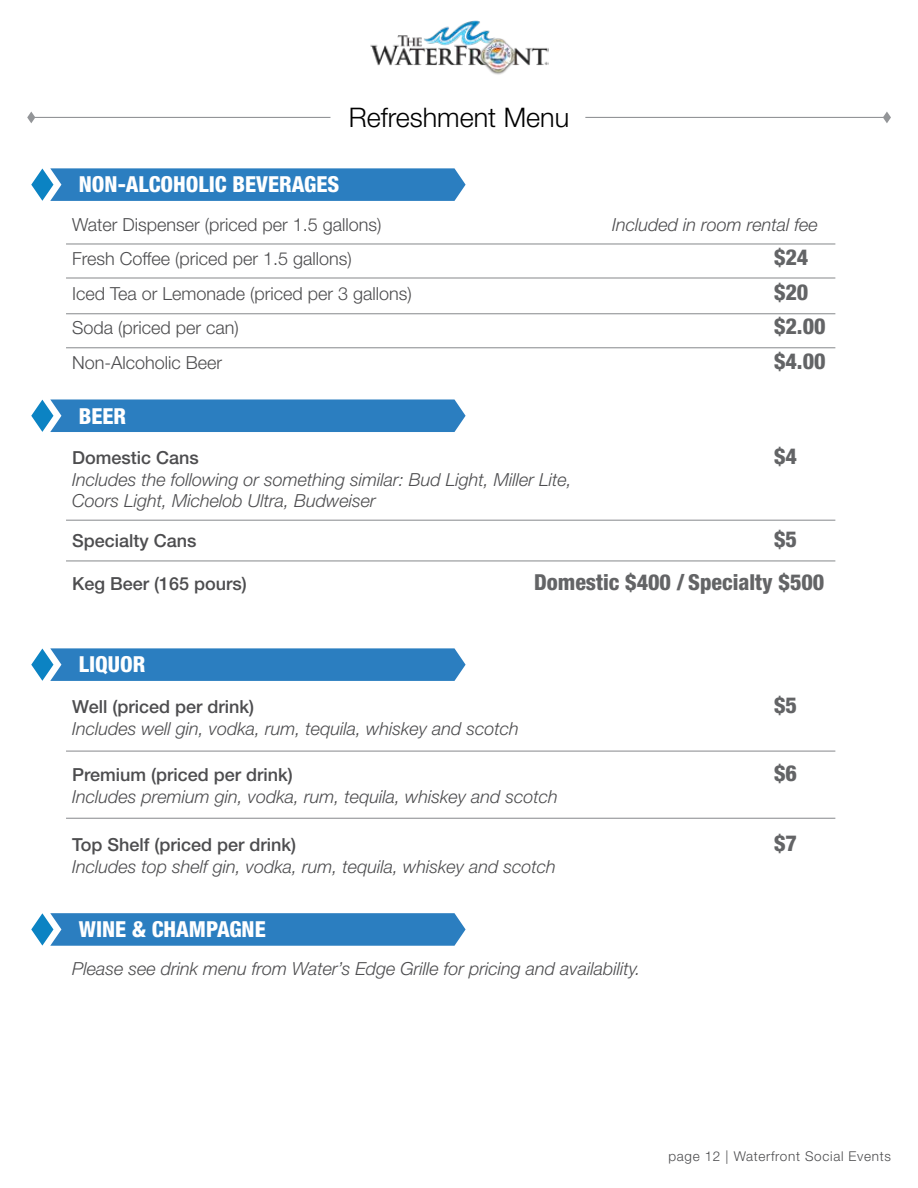
<style>
.page{position:relative;width:918px;height:1188px;background:#fff}
.page>*{position:absolute;margin:0;border:0;box-sizing:border-box;transform-origin:0 0}
.t1{font:300 27px "Helvetica Neue LT Std";color:#000}
.t2{font:800 condensed 22.05px "Helvetica Neue LT Std";color:#636466}
.t3{font:800 condensed 22.05px "Helvetica Neue LT Std";color:#fff}
.t4{font:italic 300 18px/21.6px "Helvetica Neue LT Std";color:#4d4d4f}
.t5{font:300 18px "Helvetica Neue LT Std";color:#4d4d4f}
.t6{font:500 18px "Helvetica Neue LT Std";color:#4d4d4f}
.t7{font:300 13.5px "Helvetica Neue LT Std";letter-spacing:.05em;color:#4d4d4f}
</style>
<div class="page">
<img style="left:370px;top:20px;width:179px;height:55px">
<svg style="left:27px;top:112px;width:8px;height:11px"></svg>
<hr style="left:30px;top:117px;width:300px;height:1px;background:#939598">
<svg style="left:883px;top:112px;width:8px;height:11px"></svg>
<hr style="left:585px;top:117px;width:303px;height:1px;background:#939598">
<svg style="left:31px;top:168px;width:435px;height:33px;background:#3685c3"></svg>
<svg style="left:31px;top:399px;width:435px;height:33px;background:#3685c3"></svg>
<svg style="left:31px;top:648px;width:435px;height:33px;background:#3685c3"></svg>
<svg style="left:31px;top:913px;width:435px;height:33px;background:#3685c3"></svg>
<hr style="left:66px;top:243px;width:769px;height:2px;background:#939598">
<hr style="left:66px;top:313px;width:769px;height:1px;background:#939598">
<hr style="left:66px;top:520px;width:769px;height:1px;background:#939598">
<hr style="left:66px;top:751px;width:769px;height:1px;background:#939598">
<hr style="left:66px;top:818px;width:769px;height:1px;background:#939598">
<hr style="left:66px;top:560px;width:769px;height:1px;background:#939598">
<hr style="left:66px;top:277px;width:769px;height:2px;background:#939598">
<hr style="left:66px;top:347px;width:769px;height:1px;background:#939598">
<h1 class="t1" style="left:349px;top:101px;width:222px">Refreshment Menu</h1>
<p class="t3" style="left:79px;top:171px;width:262px">NON-ALCOHOLIC BEVERAGES</p>
<p class="t5" style="left:72px;top:213px;width:311px">Water Dispenser (priced per 1.5 gallons)</p>
<p class="t4" style="left:612px;top:213px;width:207px">Included in room rental fee</p>
<p class="t5" style="left:72px;top:248px;width:281px">Fresh Coffee (priced per 1.5 gallons)</p>
<p class="t2" style="left:774px;top:244px;width:36px">$24</p>
<p class="t5" style="left:72px;top:282px;width:341px">Iced Tea or Lemonade (priced per 3 gallons)</p>
<p class="t2" style="left:774px;top:278px;width:36px">$20</p>
<p class="t5" style="left:72px;top:317px;width:168px">Soda (priced per can)</p>
<p class="t2" style="left:774px;top:313px;width:53px">$2.00</p>
<p class="t5" style="left:72px;top:351px;width:152px">Non-Alcoholic Beer</p>
<p class="t2" style="left:774px;top:347px;width:53px">$4.00</p>
<p class="t3" style="left:79px;top:402px;width:49px">BEER</p>
<p class="t6" style="left:72px;top:447px;width:128px">Domestic Cans</p>
<p class="t2" style="left:774px;top:443px;width:24px">$4</p>
<p class="t4" style="left:72px;top:468px;width:501px">Includes the following or something similar: Bud Light, Miller Lite,<br>Coors Light, Michelob Ultra, Budweiser</p>
<p class="t6" style="left:72px;top:530px;width:126px">Specialty Cans</p>
<p class="t2" style="left:774px;top:526px;width:24px">$5</p>
<p class="t6" style="left:72px;top:573px;width:176px">Keg Beer (165 pours)</p>
<p class="t2" style="left:534px;top:568px;width:292px">Domestic $400 / Specialty $500</p>
<p class="t3" style="left:79px;top:651px;width:68px">LIQUOR</p>
<p class="t6" style="left:72px;top:696px;width:184px">Well (priced per drink)</p>
<p class="t2" style="left:774px;top:692px;width:24px">$5</p>
<p class="t4" style="left:72px;top:717px;width:448px">Includes well gin, vodka, rum, tequila, whiskey and scotch</p>
<p class="t6" style="left:72px;top:764px;width:222px">Premium (priced per drink)</p>
<p class="t2" style="left:774px;top:759px;width:24px">$6</p>
<p class="t4" style="left:72px;top:785px;width:487px">Includes premium gin, vodka, rum, tequila, whiskey and scotch</p>
<p class="t6" style="left:72px;top:834px;width:226px">Top Shelf (priced per drink)</p>
<p class="t2" style="left:774px;top:830px;width:24px">$7</p>
<p class="t4" style="left:72px;top:855px;width:485px">Includes top shelf gin, vodka, rum, tequila, whiskey and scotch</p>
<p class="t3" style="left:79px;top:916px;width:188px">WINE &amp; CHAMPAGNE</p>
<p class="t4" style="left:72px;top:958px;width:570px">Please see drink menu from Water’s Edge Grille for pricing and availability.</p>
<p class="t7" style="left:668px;top:1148px;width:224px">page 12 | Waterfront Social Events</p>
</div>
